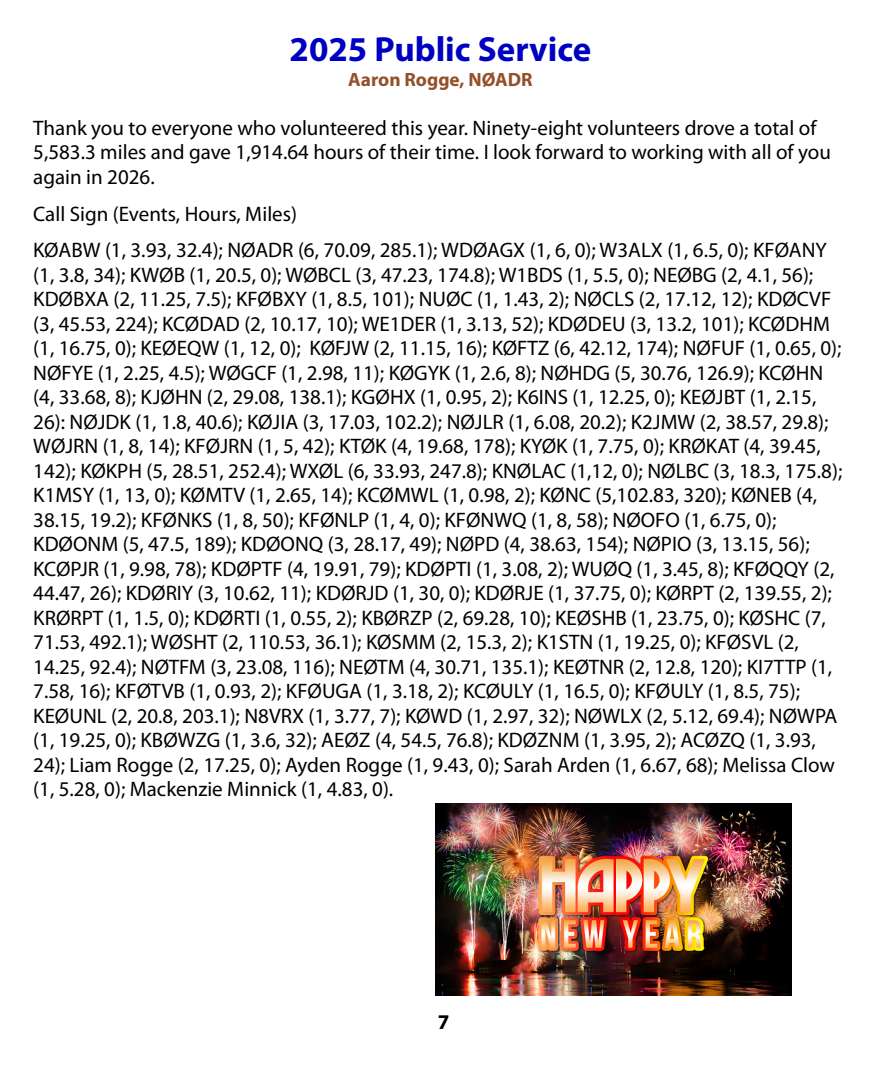
<style>
.page{position:relative;width:882px;height:1071px;background:#fff}
.page>*{position:absolute;margin:0;border:0;box-sizing:border-box;transform-origin:0 0}
.t1{font:700 35px "Myriad Pro";color:#0000c2}
.t2{font:21px "Myriad Pro";color:#000}
.t3{font:700 21px "Myriad Pro";color:#000}
.t4{font:700 19.25px "Myriad Pro";color:#93502a}
</style>
<div class="page">
<img style="left:435px;top:803px;width:357px;height:192px">
<p class="t1" style="left:290px;top:35px;width:303px">2025 Public Service</p>
<p class="t4" style="left:348px;top:71px;width:186px">Aaron Rogge, NØADR</p>
<p class="t2" style="left:33px;top:119px;width:785px">Thank you to everyone who volunteered this year. Ninety-eight volunteers drove a total of</p>
<p class="t2" style="left:33px;top:144px;width:799px">5,583.3 miles and gave 1,914.64 hours of their time. I look forward to working with all of you</p>
<p class="t2" style="left:33px;top:168px;width:123px">again in 2026.</p>
<p class="t2" style="left:33px;top:205px;width:265px">Call Sign (Events, Hours, Miles)</p>
<p class="t2" style="left:33px;top:242px;width:795px">KØABW (1, 3.93, 32.4); NØADR (6, 70.09, 285.1); WDØAGX (1, 6, 0); W3ALX (1, 6.5, 0); KFØANY</p>
<p class="t2" style="left:33px;top:266px;width:782px">(1, 3.8, 34); KWØB (1, 20.5, 0); WØBCL (3, 47.23, 174.8); W1BDS (1, 5.5, 0); NEØBG (2, 4.1, 56);</p>
<p class="t2" style="left:33px;top:290px;width:799px">KDØBXA (2, 11.25, 7.5); KFØBXY (1, 8.5, 101); NUØC (1, 1.43, 2); NØCLS (2, 17.12, 12); KDØCVF</p>
<p class="t2" style="left:33px;top:315px;width:798px">(3, 45.53, 224); KCØDAD (2, 10.17, 10); WE1DER (1, 3.13, 52); KDØDEU (3, 13.2, 101); KCØDHM</p>
<p class="t2" style="left:33px;top:340px;width:810px">(1, 16.75, 0); KEØEQW (1, 12, 0); KØFJW (2, 11.15, 16); KØFTZ (6, 42.12, 174); NØFUF (1, 0.65, 0);</p>
<p class="t2" style="left:33px;top:364px;width:791px">NØFYE (1, 2.25, 4.5); WØGCF (1, 2.98, 11); KØGYK (1, 2.6, 8); NØHDG (5, 30.76, 126.9); KCØHN</p>
<p class="t2" style="left:33px;top:388px;width:785px">(4, 33.68, 8); KJØHN (2, 29.08, 138.1); KGØHX (1, 0.95, 2); K6INS (1, 12.25, 0); KEØJBT (1, 2.15,</p>
<p class="t2" style="left:33px;top:413px;width:797px">26): NØJDK (1, 1.8, 40.6); KØJIA (3, 17.03, 102.2); NØJLR (1, 6.08, 20.2); K2JMW (2, 38.57, 29.8);</p>
<p class="t2" style="left:33px;top:438px;width:789px">WØJRN (1, 8, 14); KFØJRN (1, 5, 42); KTØK (4, 19.68, 178); KYØK (1, 7.75, 0); KRØKAT (4, 39.45,</p>
<p class="t2" style="left:33px;top:462px;width:811px">142); KØKPH (5, 28.51, 252.4); WXØL (6, 33.93, 247.8); KNØLAC (1,12, 0); NØLBC (3, 18.3, 175.8);</p>
<p class="t2" style="left:33px;top:486px;width:786px">K1MSY (1, 13, 0); KØMTV (1, 2.65, 14); KCØMWL (1, 0.98, 2); KØNC (5,102.83, 320); KØNEB (4,</p>
<p class="t2" style="left:33px;top:511px;width:745px">38.15, 19.2); KFØNKS (1, 8, 50); KFØNLP (1, 4, 0); KFØNWQ (1, 8, 58); NØOFO (1, 6.75, 0);</p>
<p class="t2" style="left:33px;top:536px;width:778px">KDØONM (5, 47.5, 189); KDØONQ (3, 28.17, 49); NØPD (4, 38.63, 154); NØPIO (3, 13.15, 56);</p>
<p class="t2" style="left:33px;top:560px;width:803px">KCØPJR (1, 9.98, 78); KDØPTF (4, 19.91, 79); KDØPTI (1, 3.08, 2); WUØQ (1, 3.45, 8); KFØQQY (2,</p>
<p class="t2" style="left:33px;top:584px;width:800px">44.47, 26); KDØRIY (3, 10.62, 11); KDØRJD (1, 30, 0); KDØRJE (1, 37.75, 0); KØRPT (2, 139.55, 2);</p>
<p class="t2" style="left:33px;top:609px;width:794px">KRØRPT (1, 1.5, 0); KDØRTI (1, 0.55, 2); KBØRZP (2, 69.28, 10); KEØSHB (1, 23.75, 0); KØSHC (7,</p>
<p class="t2" style="left:33px;top:634px;width:767px">71.53, 492.1); WØSHT (2, 110.53, 36.1); KØSMM (2, 15.3, 2); K1STN (1, 19.25, 0); KFØSVL (2,</p>
<p class="t2" style="left:33px;top:658px;width:801px">14.25, 92.4); NØTFM (3, 23.08, 116); NEØTM (4, 30.71, 135.1); KEØTNR (2, 12.8, 120); KI7TTP (1,</p>
<p class="t2" style="left:33px;top:682px;width:768px">7.58, 16); KFØTVB (1, 0.93, 2); KFØUGA (1, 3.18, 2); KCØULY (1, 16.5, 0); KFØULY (1, 8.5, 75);</p>
<p class="t2" style="left:33px;top:707px;width:806px">KEØUNL (2, 20.8, 203.1); N8VRX (1, 3.77, 7); KØWD (1, 2.97, 32); NØWLX (2, 5.12, 69.4); NØWPA</p>
<p class="t2" style="left:33px;top:732px;width:784px">(1, 19.25, 0); KBØWZG (1, 3.6, 32); AEØZ (4, 54.5, 76.8); KDØZNM (1, 3.95, 2); ACØZQ (1, 3.93,</p>
<p class="t2" style="left:33px;top:756px;width:803px">24); Liam Rogge (2, 17.25, 0); Ayden Rogge (1, 9.43, 0); Sarah Arden (1, 6.67, 68); Melissa Clow</p>
<p class="t2" style="left:33px;top:780px;width:362px">(1, 5.28, 0); Mackenzie Minnick (1, 4.83, 0).</p>
<p class="t3" style="left:438px;top:1013px;width:13px">7</p>
</div>
